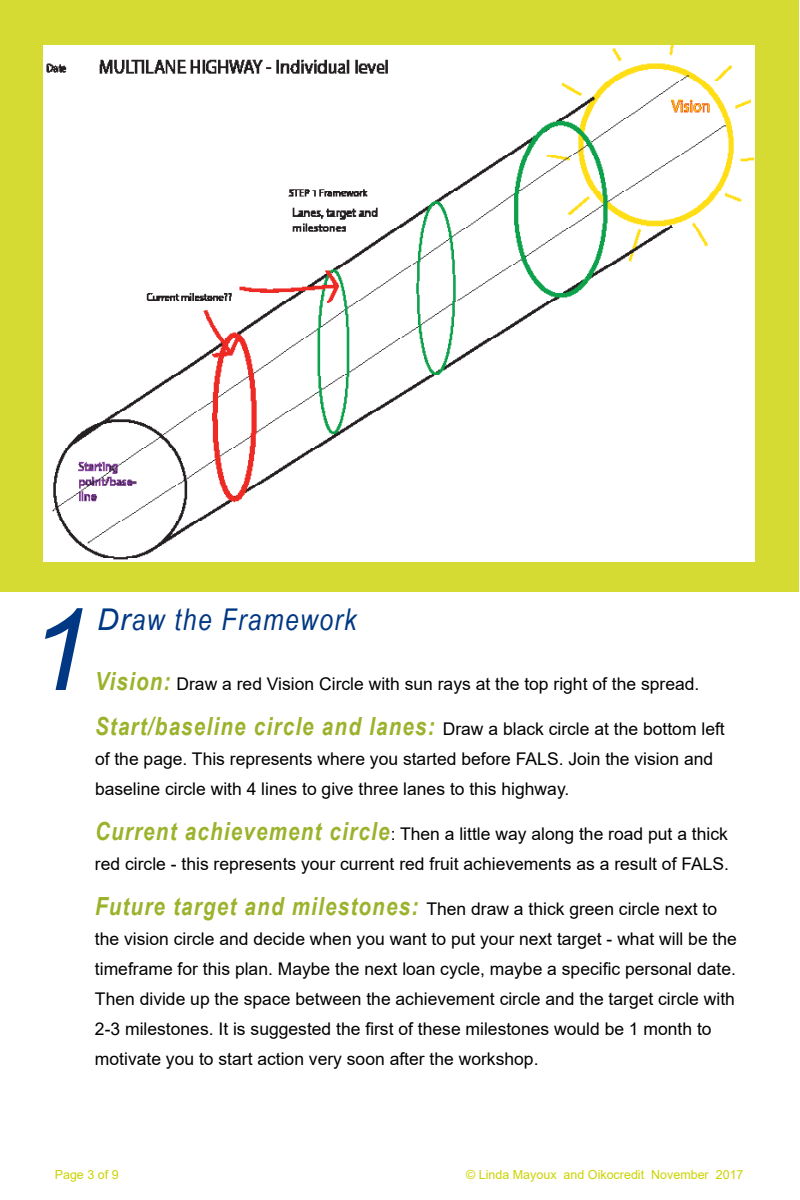
<style>
.page{position:relative;width:800px;height:1200px;background:#fff}
.page>*{position:absolute;margin:0;border:0;box-sizing:border-box;transform-origin:0 0}
.t1{font:italic 113.88px "Arial";color:#003883}
.t2{font:italic 30px "Arial Narrow";letter-spacing:.05em;color:#003883}
.t3{font:17.5px/30px "Arial";color:#000}
.t4{font:12.5px "Arial";color:#cbd300}
.s1{font-family:"Arial"}
.s2{font-family:"Arial Narrow";font-weight:700;font-style:italic;font-size:25px;color:#9bb32c}
</style>
<div class="page">
<div style="left:1px;top:1px;width:798px;height:591px;background:#d5db33"></div>
<img style="left:44px;top:45px;width:711px;height:516px">
<h1 class="t1" style="left:28px;top:576px;width:65px">1</h1>
<h2 class="t2" style="left:97px;top:599px;width:261px"><span class="s1">Dr</span>aw the Framework</h2>
<p class="t3" style="left:95px;top:669px;width:606px"><span class="s2">Vision:</span> Draw a red Vision Circle with sun rays at the top right of the spread.</p>
<p class="t3" style="left:95px;top:714px;width:631px"><span class="s2">Start/baseline circle and lanes:</span> Draw a black circle at the bottom left of the page. This represents where you started before FALS. Join the vision and baseline circle with 4 lines to give three lanes to this highway.</p>
<p class="t3" style="left:95px;top:819px;width:636px"><span class="s2">Current achievement circle</span>: Then a little way along the road put a thick red circle - this represents your current red fruit achievements as a result of FALS.</p>
<p class="t3" style="left:95px;top:894px;width:643px"><span class="s2">Future target and milestones:</span> Then draw a thick green circle next to the vision circle and decide when you want to put your next target - what will be the timeframe for this plan. Maybe the next loan cycle, maybe a specific personal date.<br>Then divide up the space between the achievement circle and the target circle with 2-3 milestones. It is suggested the first of these milestones would be 1 month to motivate you to start action very soon after the workshop.</p>
<p class="t4" style="left:55px;top:1166px;width:65px">Page 3 of 9</p>
<p class="t4" style="left:466px;top:1166px;width:279px">© Linda Mayoux and Oikocredit November 2017</p>
</div>
